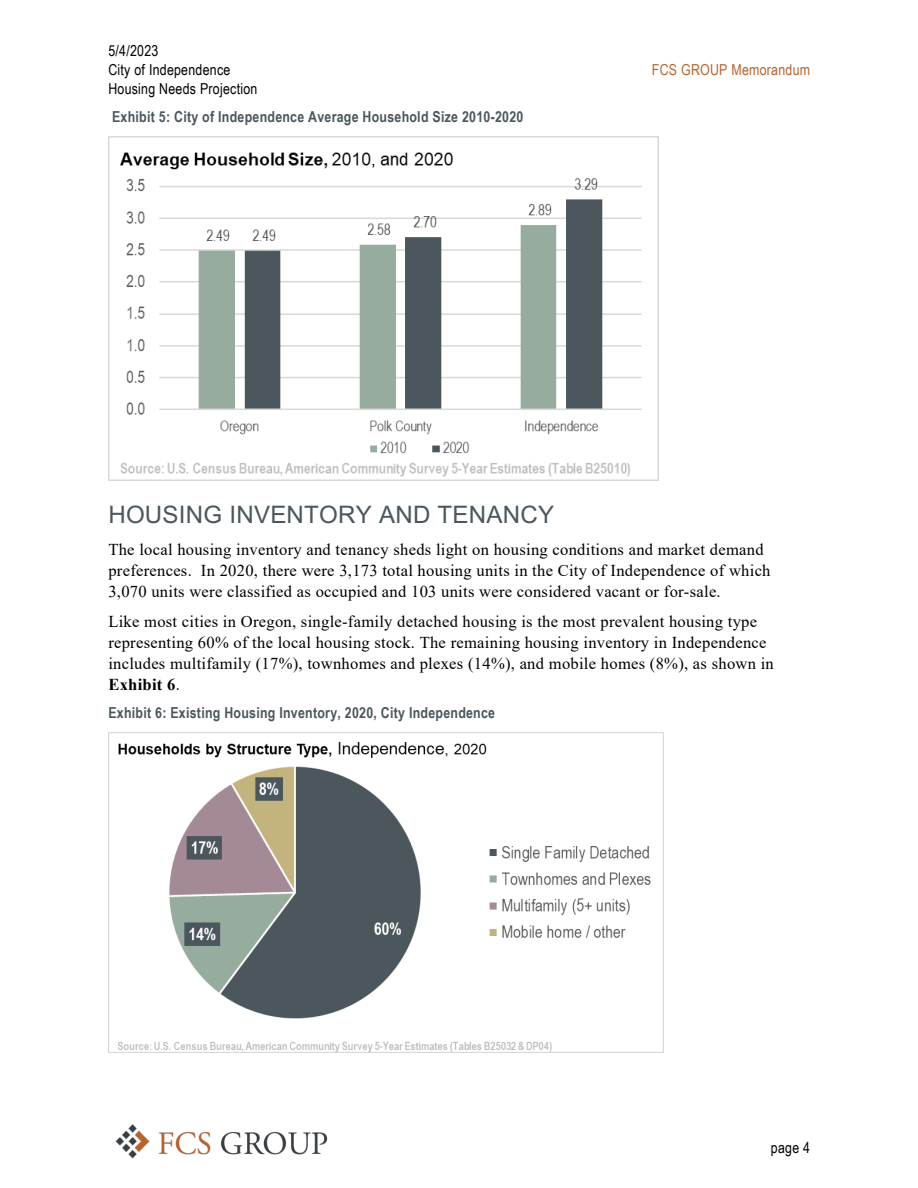
<style>
.page{position:relative;width:918px;height:1188px;background:#fff}
.page>*{position:absolute;margin:0;border:0;box-sizing:border-box;transform-origin:0 0}
.t1{font:24.15px "Arial";letter-spacing:.01em;color:#4b575d}
.t2{font:16.5px/20.9px "Times New Roman";letter-spacing:.015em;color:#000}
.t3{font:700 15.15px "Arial Narrow";letter-spacing:.015em;color:#4b575d}
.t4{font:15.15px/19px "Arial Narrow";letter-spacing:.015em;color:#000}
.t5{font:15.15px "Arial Narrow";letter-spacing:.015em;color:#b8632e}
.s1{font-weight:700}
</style>
<div class="page">
<img style="left:115px;top:1124px;width:213px;height:35px">
<img style="left:108px;top:136px;width:550px;height:345px">
<img style="left:108px;top:732px;width:556px;height:320px">
<p class="t4" style="left:108px;top:41px;width:123px">5/4/2023<br>City of Independence</p>
<p class="t4" style="left:108px;top:79px;width:151px">Housing Needs Projection</p>
<p class="t3" style="left:112px;top:108px;width:413px">Exhibit 5: City of Independence Average Household Size 2010-2020</p>
<p class="t5" style="left:652px;top:61px;width:160px">FCS GROUP Memorandum</p>
<h1 class="t1" style="left:108px;top:502px;width:447px">HOUSING INVENTORY AND TENANCY</h1>
<p class="t2" style="left:108px;top:539px;width:664px">The local housing inventory and tenancy sheds light on housing conditions and market demand preferences. In 2020, there were 3,173 total housing units in the City of Independence of which<br>3,070 units were classified as occupied and 103 units were considered vacant or for-sale.</p>
<p class="t2" style="left:108px;top:611px;width:667px">Like most cities in Oregon, single-family detached housing is the most prevalent housing type representing 60% of the local housing stock. The remaining housing inventory in Independence includes multifamily (17%), townhomes and plexes (14%), and mobile homes (8%), as shown in <span class="s1">Exhibit 6</span>.</p>
<p class="t3" style="left:108px;top:704px;width:388px">Exhibit 6: Existing Housing Inventory, 2020, City Independence</p>
<p class="t4" style="left:771px;top:1138px;width:41px">page 4</p>
</div>
